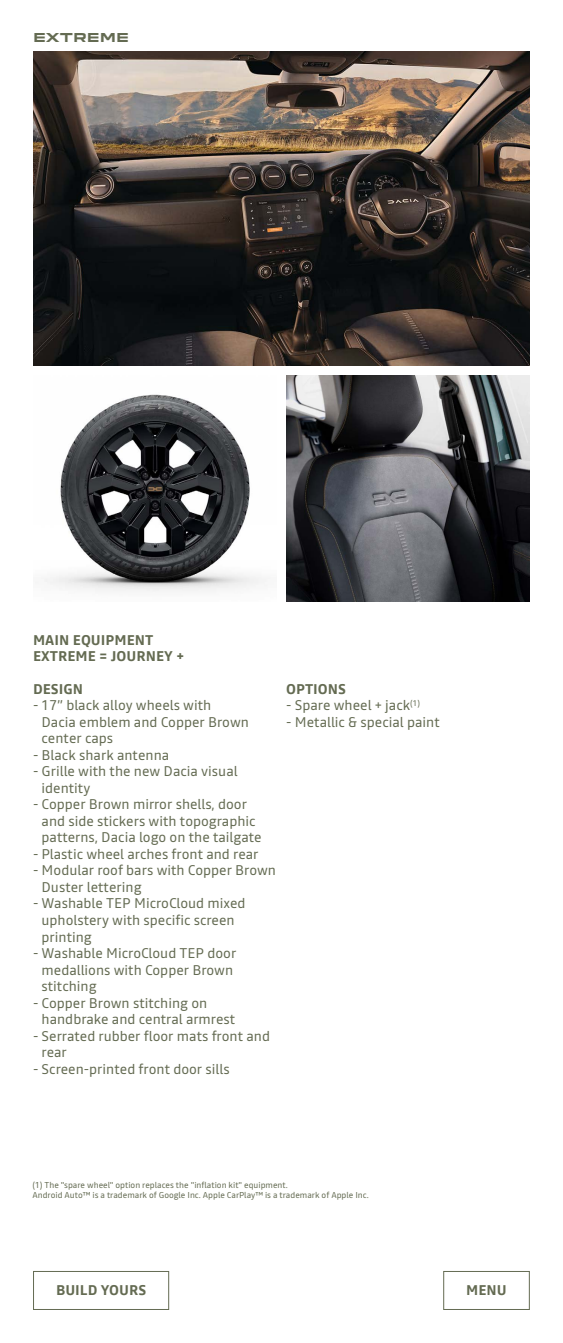
<style>
.page{position:relative;width:563px;height:1343px;background:#fff}
.page>*{position:absolute;margin:0;border:0;box-sizing:border-box;transform-origin:0 0}
.t1{font:14px/16.5px "Read";color:#646b52}
.t2{font:700 14px/16.5px "Read";color:#646b52}
.t3{font:700 12px "Dacia Block Extended";color:#646b52}
.t4{font:8.5px/10px "Read";color:#646b52}
</style>
<div class="page">
<img style="left:33px;top:51px;width:497px;height:314px">
<img style="left:44px;top:394px;width:222px;height:198px">
<img style="left:286px;top:375px;width:244px;height:226px">
<div style="left:443px;top:1270px;width:86px;height:39px;border:1px solid #646b52"></div>
<div style="left:33px;top:1270px;width:136px;height:39px;border:1px solid #646b52"></div>
<p class="t3" style="left:33px;top:31px;width:97px">EXTREME</p>
<p class="t2" style="left:33px;top:631px;width:152px">MAIN EQUIPMENT<br>EXTREME = JOURNEY +</p>
<p class="t2" style="left:33px;top:680px;width:51px">DESIGN</p>
<p class="t1" style="left:41px;top:697px;width:209px;text-indent:-8px">- 17” black alloy wheels with<br>Dacia emblem and Copper Brown center caps</p>
<p class="t1" style="left:33px;top:746px;width:138px">- Black shark antenna</p>
<p class="t1" style="left:41px;top:763px;width:198px;text-indent:-8px">- Grille with the new Dacia visual identity</p>
<p class="t1" style="left:41px;top:796px;width:222px;text-indent:-8px">- Copper Brown mirror shells, door and side stickers with topographic patterns, Dacia logo on the tailgate</p>
<p class="t1" style="left:33px;top:845px;width:227px">- Plastic wheel arches front and rear</p>
<p class="t1" style="left:41px;top:862px;width:236px;text-indent:-8px">- Modular roof bars with Copper Brown<br>Duster lettering</p>
<p class="t1" style="left:41px;top:895px;width:205px;text-indent:-8px">- Washable TEP MicroCloud mixed upholstery with specific screen printing</p>
<p class="t1" style="left:41px;top:944px;width:196px;text-indent:-8px">- Washable MicroCloud TEP door medallions with Copper Brown stitching</p>
<p class="t1" style="left:41px;top:994px;width:195px;text-indent:-8px">- Copper Brown stitching on handbrake and central armrest</p>
<p class="t1" style="left:41px;top:1027px;width:230px;text-indent:-8px">- Serrated rubber floor mats front and rear</p>
<p class="t1" style="left:33px;top:1060px;width:198px">- Screen-printed front door sills</p>
<p class="t2" style="left:286px;top:680px;width:61px">OPTIONS</p>
<p class="t1" style="left:286px;top:697px;width:135px">- Spare wheel + jack<sup>(1)</sup></p>
<p class="t1" style="left:286px;top:713px;width:155px">- Metallic &amp; special paint</p>
<p class="t4" style="left:32px;top:1180px;width:338px">(1) The "spare wheel" option replaces the "inflation kit" equipment.<br>Android Auto™ is a trademark of Google Inc. Apple CarPlay™ is a trademark of Apple Inc.</p>
<p class="t2" style="left:56px;top:1282px;width:92px">BUILD YOURS</p>
<p class="t2" style="left:466px;top:1282px;width:42px">MENU</p>
</div>
